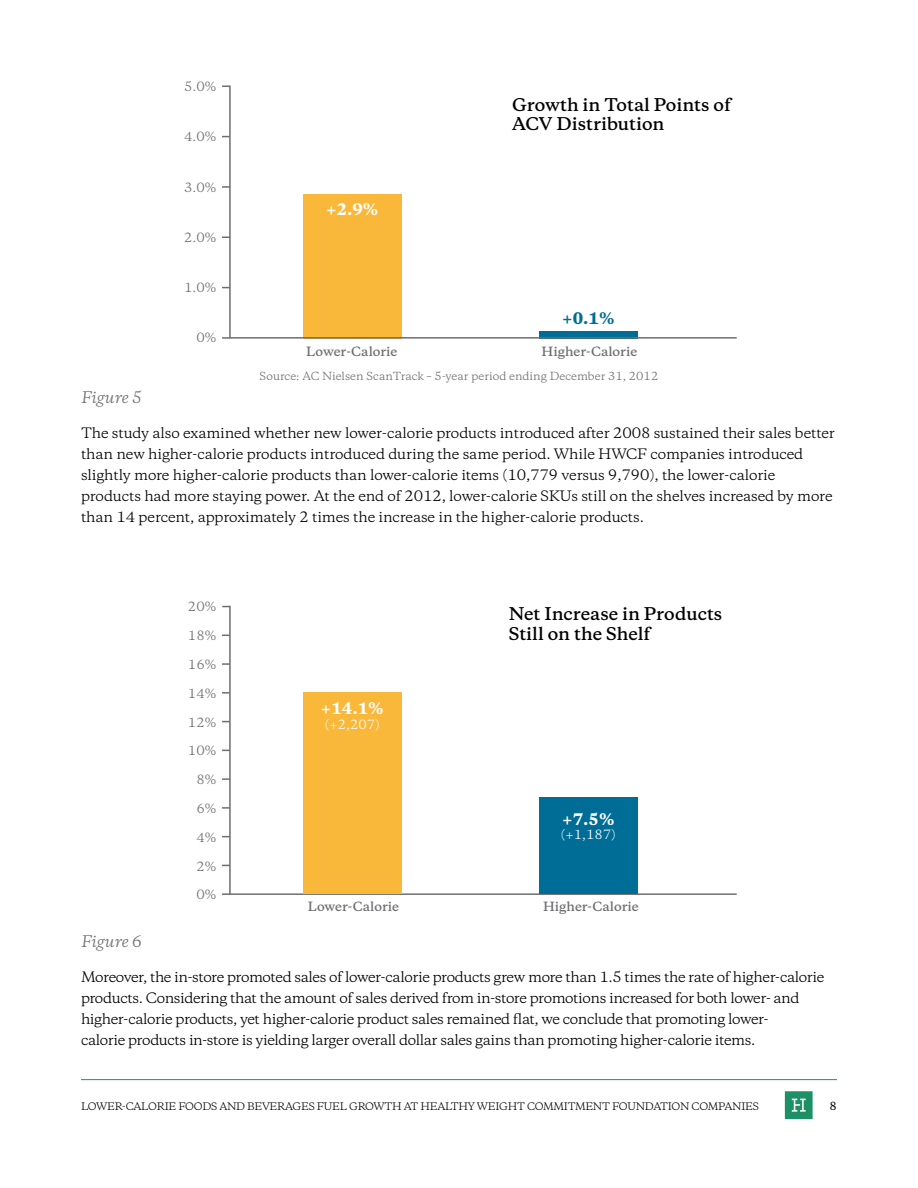
<style>
.page{position:relative;width:918px;height:1188px;background:#fff}
.page>*{position:absolute;margin:0;border:0;box-sizing:border-box;transform-origin:0 0}
.t1{font:600 16.5px/19.8px "Copernicus";color:#000}
.t2{font:800 15px "Copernicus";color:#fff}
.t3{font:italic 15px "Copernicus";color:#6d6e71}
.t4{font:800 15px "Copernicus";color:#006d96}
.t5{font:13.5px/21px "Copernicus";letter-spacing:-.025em;color:#000}
.t6{font:600 12px "Copernicus";color:#6d6e71}
.t7{font:12px "Copernicus";color:#6d6e71}
.t8{font:12px "Copernicus";color:#fff}
.t9{font:10.5px "Copernicus";color:#6d6e71}
.t10{font:500 10.5px "Copernicus";color:#000}
.t11{font:9.75px "Copernicus";letter-spacing:-.03em;color:#000}
</style>
<div class="page">
<hr style="left:81px;top:1079px;width:756px;height:1px;background:#1c9165">
<svg style="left:785px;top:1091px;width:28px;height:28px"></svg>
<svg style="left:228px;top:605px;width:509px;height:290px"></svg>
<div style="left:303px;top:692px;width:99px;height:202px;background:#f9b839"></div>
<div style="left:539px;top:798px;width:99px;height:96px;background:#006d96"></div>
<svg style="left:222px;top:778px;width:8px;height:2px"></svg>
<svg style="left:222px;top:663px;width:8px;height:2px"></svg>
<svg style="left:222px;top:692px;width:8px;height:2px"></svg>
<svg style="left:222px;top:807px;width:8px;height:2px"></svg>
<svg style="left:222px;top:893px;width:8px;height:2px"></svg>
<svg style="left:228px;top:85px;width:509px;height:254px"></svg>
<svg style="left:222px;top:186px;width:8px;height:2px"></svg>
<svg style="left:222px;top:337px;width:8px;height:2px"></svg>
<p class="t7" style="left:184px;top:79px;width:34px">5.0%</p>
<p class="t7" style="left:184px;top:129px;width:34px">4.0%</p>
<p class="t7" style="left:184px;top:179px;width:34px">3.0%</p>
<p class="t7" style="left:184px;top:229px;width:34px">2.0%</p>
<p class="t7" style="left:184px;top:280px;width:34px">1.0%</p>
<p class="t7" style="left:196px;top:330px;width:21px">0%</p>
<p class="t2" style="left:326px;top:199px;width:54px">+2.9%</p>
<p class="t1" style="left:512px;top:95px;width:220px">Growth in Total Points of<br>ACV Distribution</p>
<p class="t4" style="left:562px;top:309px;width:54px">+0.1%</p>
<p class="t6" style="left:306px;top:343px;width:93px">Lower-Calorie</p>
<p class="t6" style="left:542px;top:343px;width:97px">Higher-Calorie</p>
<p class="t9" style="left:260px;top:369px;width:400px">Source: AC Nielsen ScanTrack – 5-year period ending December 31, 2012</p>
<p class="t3" style="left:81px;top:388px;width:63px">Figure 5</p>
<p class="t5" style="left:81px;top:422px;width:756px">The study also examined whether new lower-calorie products introduced after 2008 sustained their sales better than new higher-calorie products introduced during the same period. While HWCF companies introduced slightly more higher-calorie products than lower-calorie items (10,779 versus 9,790), the lower-calorie products had more staying power. At the end of 2012, lower-calorie SKUs still on the shelves increased by more than 14 percent, approximately 2 times the increase in the higher-calorie products.</p>
<p class="t7" style="left:188px;top:599px;width:30px">20%</p>
<p class="t7" style="left:188px;top:628px;width:30px">18%</p>
<p class="t7" style="left:188px;top:656px;width:30px">16%</p>
<p class="t7" style="left:188px;top:685px;width:30px">14%</p>
<p class="t7" style="left:188px;top:714px;width:30px">12%</p>
<p class="t7" style="left:188px;top:743px;width:30px">10%</p>
<p class="t7" style="left:196px;top:772px;width:21px">8%</p>
<p class="t7" style="left:196px;top:800px;width:21px">6%</p>
<p class="t7" style="left:196px;top:829px;width:21px">4%</p>
<p class="t7" style="left:196px;top:858px;width:21px">2%</p>
<p class="t7" style="left:196px;top:887px;width:21px">0%</p>
<p class="t2" style="left:321px;top:699px;width:64px">+14.1%</p>
<p class="t8" style="left:325px;top:716px;width:57px">(+2,207)</p>
<p class="t1" style="left:509px;top:604px;width:215px">Net Increase in Products<br>Still on the Shelf</p>
<p class="t2" style="left:562px;top:809px;width:54px">+7.5%</p>
<p class="t8" style="left:561px;top:826px;width:57px">(+1,187)</p>
<p class="t6" style="left:308px;top:898px;width:93px">Lower-Calorie</p>
<p class="t6" style="left:543px;top:898px;width:97px">Higher-Calorie</p>
<p class="t3" style="left:81px;top:932px;width:63px">Figure 6</p>
<p class="t5" style="left:81px;top:966px;width:745px">Moreover, the in-store promoted sales of lower-calorie products grew more than 1.5 times the rate of higher-calorie products. Considering that the amount of sales derived from in-store promotions increased for both lower- and higher-calorie products, yet higher-calorie product sales remained flat, we conclude that promoting lower-<br>calorie products in-store is yielding larger overall dollar sales gains than promoting higher-calorie items.</p>
<p class="t11" style="left:81px;top:1099px;width:680px">LOWER-CALORIE FOODS AND BEVERAGES FUEL GROWTH AT HEALTHY WEIGHT COMMITMENT FOUNDATION COMPANIES</p>
<p class="t10" style="left:830px;top:1097px;width:9px">8</p>
</div>
